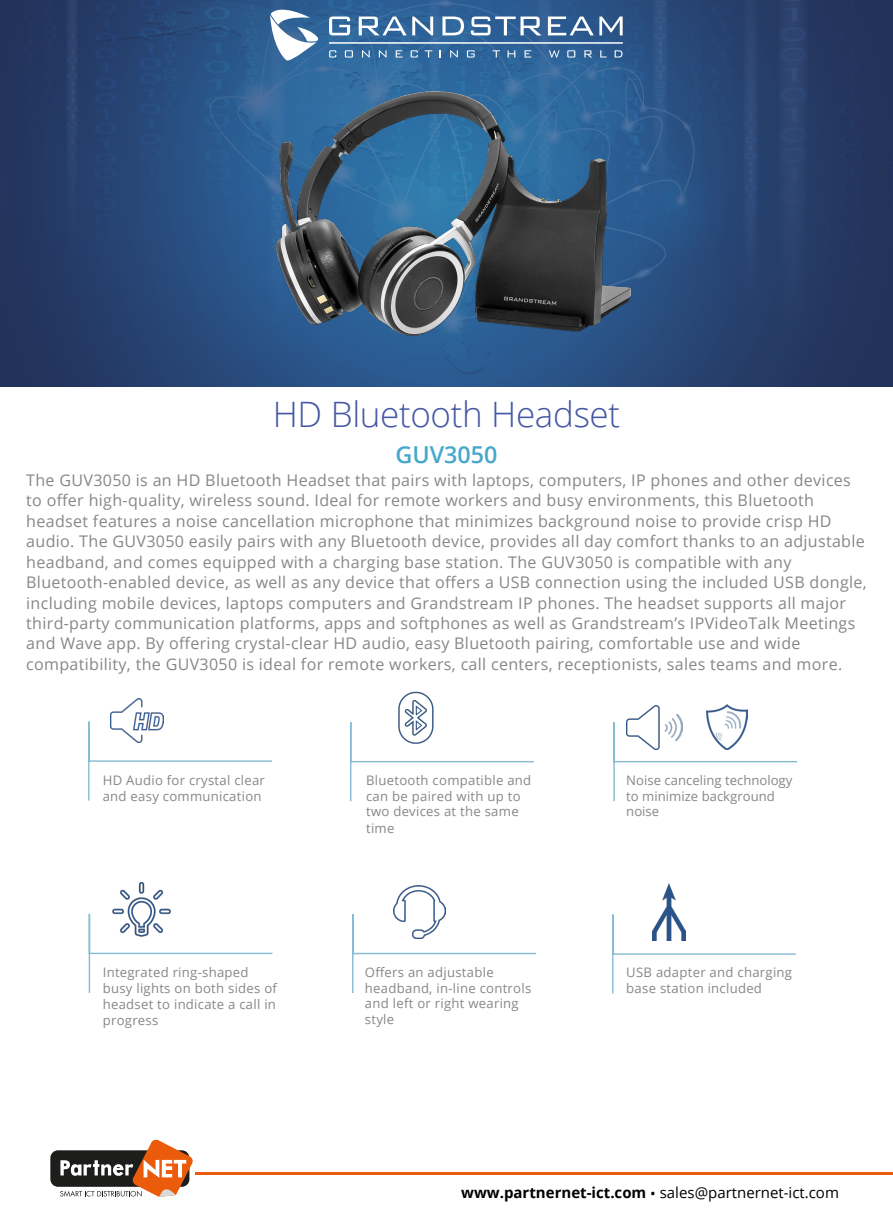
<style>
.page{position:relative;width:893px;height:1212px;background:#fff}
.page>*{position:absolute;margin:0;border:0;box-sizing:border-box;transform-origin:0 0}
.t1{font:300 34.95px "Open Sans";letter-spacing:-.01em;color:#4457a3}
.t2{font:600 23.4px "Open Sans";color:#46a8ca}
.t3{font:16.05px/20.4px "Open Sans";letter-spacing:.02em;color:#878787}
.t4{font:15px "Open Sans";color:#000}
.t5{font:13.2px/15.8px "Open Sans";letter-spacing:.02em;color:#878787}
.t6{font:13.2px/15.8px "Open Sans";color:#878787}
.s1{font-weight:700}
</style>
<div class="page">
<img style="left:0;top:0;width:893px;height:387px">
<svg style="left:270px;top:10px;width:48px;height:51px"></svg>
<svg style="left:329px;top:17px;width:21px;height:18px"></svg>
<svg style="left:359px;top:17px;width:74px;height:18px"></svg>
<svg style="left:442px;top:17px;width:22px;height:18px"></svg>
<svg style="left:471px;top:17px;width:71px;height:18px"></svg>
<svg style="left:548px;top:17px;width:75px;height:18px"></svg>
<svg style="left:329px;top:50px;width:7px;height:8px"></svg>
<svg style="left:345px;top:50px;width:8px;height:8px"></svg>
<svg style="left:362px;top:50px;width:8px;height:8px"></svg>
<svg style="left:379px;top:50px;width:7px;height:8px"></svg>
<svg style="left:396px;top:50px;width:6px;height:8px"></svg>
<svg style="left:411px;top:50px;width:7px;height:8px"></svg>
<svg style="left:425px;top:50px;width:7px;height:8px"></svg>
<svg style="left:450px;top:50px;width:8px;height:8px"></svg>
<svg style="left:467px;top:50px;width:8px;height:8px"></svg>
<svg style="left:492px;top:50px;width:8px;height:8px"></svg>
<svg style="left:508px;top:50px;width:7px;height:8px"></svg>
<svg style="left:524px;top:50px;width:7px;height:8px"></svg>
<svg style="left:615px;top:50px;width:7px;height:8px"></svg>
<svg style="left:567px;top:50px;width:8px;height:8px"></svg>
<svg style="left:584px;top:50px;width:8px;height:8px"></svg>
<svg style="left:600px;top:50px;width:7px;height:8px"></svg>
<svg style="left:549px;top:50px;width:11px;height:8px"></svg>
<hr style="left:329px;top:43px;width:294px;height:1px;background:#fff">
<svg style="left:612px;top:914px;width:184px;height:80px"></svg>
<svg style="left:88px;top:912px;width:185px;height:81px"></svg>
<svg style="left:352px;top:912px;width:184px;height:81px"></svg>
<img style="left:394px;top:885px;width:52px;height:54px">
<svg style="left:350px;top:722px;width:184px;height:80px"></svg>
<img style="left:397px;top:691px;width:37px;height:53px">
<img style="left:627px;top:705px;width:55px;height:16px">
<img style="left:707px;top:704px;width:40px;height:17px">
<svg style="left:613px;top:721px;width:185px;height:81px"></svg>
<img style="left:113px;top:883px;width:58px;height:54px">
<svg style="left:88px;top:720px;width:184px;height:81px"></svg>
<img style="left:110px;top:699px;width:53px;height:44px">
<img style="left:653px;top:883px;width:33px;height:58px">
<img style="left:226px;top:69px;width:441px;height:309px">
<div style="left:50px;top:1150px;width:139px;height:37px;background:#1d1d1b;border-radius:8px"></div>
<svg style="left:60px;top:1140px;width:133px;height:57px"></svg>
<hr style="left:196px;top:1172px;width:697px;height:3px;background:#ea5b0b">
<h1 class="t1" style="left:273px;top:390px;width:349px">HD Bluetooth Headset</h1>
<h2 class="t2" style="left:395px;top:438px;width:104px">GUV3050</h2>
<p class="t3" style="left:26px;top:469px;width:842px">The GUV3050 is an HD Bluetooth Headset that pairs with laptops, computers, IP phones and other devices to offer high-quality, wireless sound. Ideal for remote workers and busy environments, this Bluetooth headset features a noise cancellation microphone that minimizes background noise to provide crisp HD audio. The GUV3050 easily pairs with any Bluetooth device, provides all day comfort thanks to an adjustable headband, and comes equipped with a charging base station. The GUV3050 is compatible with any Bluetooth-enabled device, as well as any device that offers a USB connection using the included USB dongle, including mobile devices, laptops computers and Grandstream IP phones. The headset supports all major third-party communication platforms, apps and softphones as well as Grandstream’s IPVideoTalk Meetings and Wave app. By offering crystal-clear HD audio, easy Bluetooth pairing, comfortable use and wide compatibility, the GUV3050 is ideal for remote workers, call centers, receptionists, sales teams and more.</p>
<p class="t5" style="left:103px;top:771px;width:164px">HD Audio for crystal clear and easy communication</p>
<p class="t5" style="left:366px;top:772px;width:167px">Bluetooth compatible and can be paired with up to two devices at the same time</p>
<p class="t6" style="left:626px;top:772px;width:168px">Noise canceling technology to minimize background noise</p>
<p class="t5" style="left:103px;top:964px;width:176px">Integrated ring-shaped busy lights on both sides of headset to indicate a call in progress</p>
<p class="t5" style="left:365px;top:964px;width:168px">Offers an adjustable headband, in-line controls and left or right wearing style</p>
<p class="t5" style="left:626px;top:964px;width:167px">USB adapter and charging base station included</p>
<p class="t4" style="left:461px;top:1182px;width:379px"><span class="s1">www.partnernet-ict.com</span> • sales@partnernet-ict.com</p>
</div>
